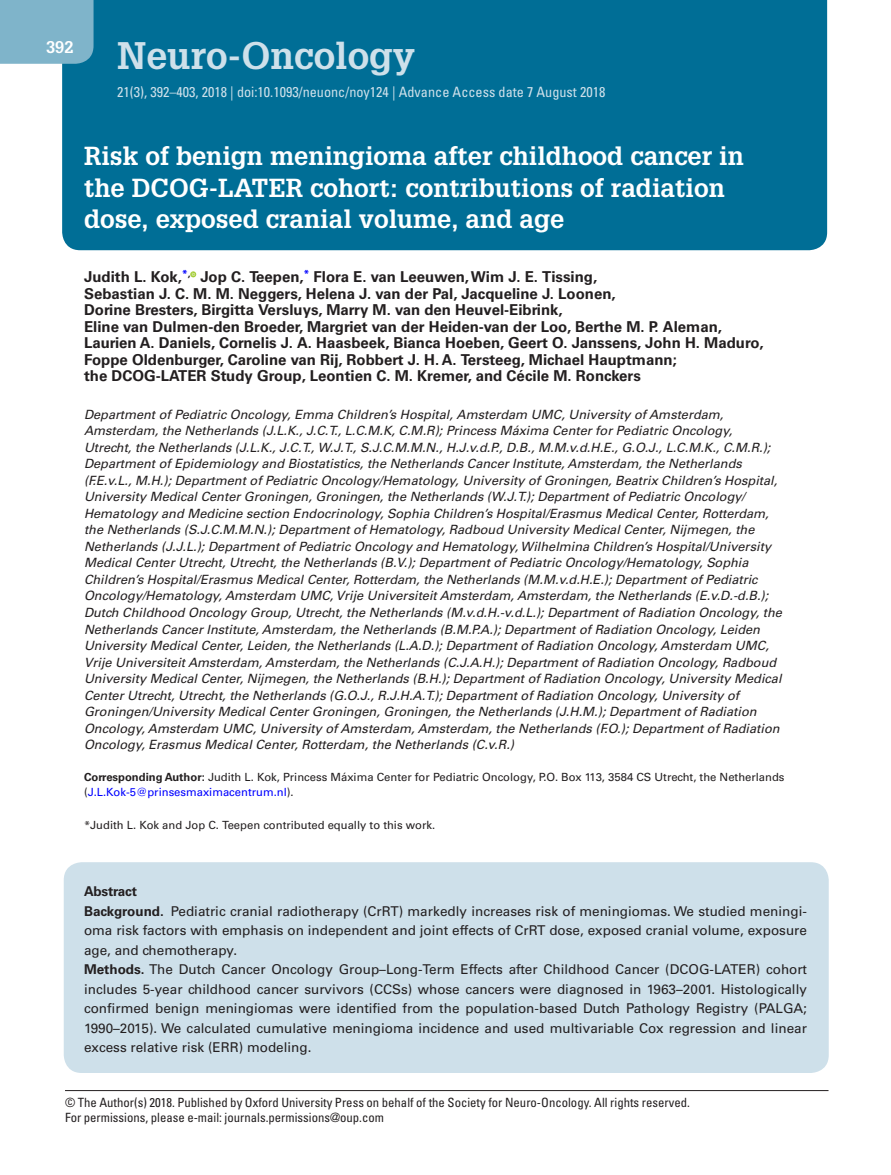
<style>
.page{position:relative;width:891px;height:1175px;background:#fff}
.page>*{position:absolute;margin:0;border:0;box-sizing:border-box;transform-origin:0 0}
.t1{font:700 37.5px "Glypha LT Std";color:#cee0ea}
.t2{font:700 25.5px/31.5px "Glypha LT Std";color:#fff}
.t3{font:700 16.5px "Glypha LT Std";color:#fff}
.t4{font:700 15px/16.5px "Univers LT Std";color:#231f20}
.t5{font:condensed 14.25px "Univers LT Std";color:#cee0ea}
.t6{font:13.5px/19.5px "Univers LT Std";color:#231f20}
.t7{font:italic 12.75px/16.5px "Univers LT Std";color:#231f20}
.t8{font:condensed 12.75px/15px "Univers LT Std";color:#231f20}
.t9{font:11.25px/15px "Univers LT Std";color:#231f20}
.s1{font-weight:700}
.s2{color:#00f}
</style>
<div class="page">
<hr style="left:65px;top:1090px;width:764px;height:1px;background:#231f20">
<div style="left:62px;top:0;width:765px;height:250px;background:#006e96"></div>
<div style="left:0;top:0;width:94px;height:64px;background:#7fb4ca"></div>
<div style="left:64px;top:862px;width:765px;height:211px;background:#cee0ea;border-radius:18px"></div>
<svg style="left:190px;top:271px;width:6px;height:6px"></svg>
<p class="t3" style="left:46px;top:37px;width:29px">392</p>
<h1 class="t1" style="left:117px;top:32px;width:299px">Neuro-Oncology</h1>
<p class="t5" style="left:117px;top:83px;width:490px">21(3), 392–403, 2018 | doi:10.1093/neuonc/noy124 | Advance Access date 7 August 2018</p>
<h2 class="t2" style="left:84px;top:140px;width:661px">Risk of benign meningioma after childhood cancer in the DCOG-LATER cohort: contributions of radiation dose, exposed cranial volume, and age</h2>
<p class="t4" style="left:84px;top:269px;width:681px">Judith L. Kok,<sup>*</sup><sup>,</sup> Jop C. Teepen,<sup>*</sup> Flora E. van Leeuwen, Wim J. E. Tissing,<br>Sebastian J. C. M. M. Neggers, Helena J. van der Pal, Jacqueline J. Loonen,<br>Dorine Bresters, Birgitta Versluys, Marry M. van den Heuvel-Eibrink,<br>Eline van Dulmen-den Broeder, Margriet van der Heiden-van der Loo, Berthe M. P. Aleman, Laurien A. Daniels, Cornelis J. A. Haasbeek, Bianca Hoeben, Geert O. Janssens, John H. Maduro, Foppe Oldenburger, Caroline van Rij, Robbert J. H. A. Tersteeg, Michael Hauptmann;<br>the DCOG-LATER Study Group, Leontien C. M. Kremer, and Cécile M. Ronckers</p>
<p class="t7" style="left:84px;top:406px;width:699px">Department of Pediatric Oncology, Emma Children’s Hospital, Amsterdam UMC, University of Amsterdam, Amsterdam, the Netherlands (J.L.K., J.C.T., L.C.M.K, C.M.R); Princess Máxima Center for Pediatric Oncology, Utrecht, the Netherlands (J.L.K., J.C.T., W.J.T., S.J.C.M.M.N., H.J.v.d.P., D.B., M.M.v.d.H.E., G.O.J., L.C.M.K., C.M.R.); Department of Epidemiology and Biostatistics, the Netherlands Cancer Institute, Amsterdam, the Netherlands (F.E.v.L., M.H.); Department of Pediatric Oncology/Hematology, University of Groningen, Beatrix Children’s Hospital, University Medical Center Groningen, Groningen, the Netherlands (W.J.T.); Department of Pediatric Oncology/ Hematology and Medicine section Endocrinology, Sophia Children’s Hospital/Erasmus Medical Center, Rotterdam, the Netherlands (S.J.C.M.M.N.); Department of Hematology, Radboud University Medical Center, Nijmegen, the Netherlands (J.J.L.); Department of Pediatric Oncology and Hematology, Wilhelmina Children’s Hospital/University Medical Center Utrecht, Utrecht, the Netherlands (B.V.); Department of Pediatric Oncology/Hematology, Sophia Children’s Hospital/Erasmus Medical Center, Rotterdam, the Netherlands (M.M.v.d.H.E.); Department of Pediatric Oncology/Hematology, Amsterdam UMC, Vrije Universiteit Amsterdam, Amsterdam, the Netherlands (E.v.D.-d.B.); Dutch Childhood Oncology Group, Utrecht, the Netherlands (M.v.d.H.-v.d.L.); Department of Radiation Oncology, the Netherlands Cancer Institute, Amsterdam, the Netherlands (B.M.P.A.); Department of Radiation Oncology, Leiden University Medical Center, Leiden, the Netherlands (L.A.D.); Department of Radiation Oncology, Amsterdam UMC, Vrije Universiteit Amsterdam, Amsterdam, the Netherlands (C.J.A.H.); Department of Radiation Oncology, Radboud University Medical Center, Nijmegen, the Netherlands (B.H.); Department of Radiation Oncology, University Medical Center Utrecht, Utrecht, the Netherlands (G.O.J., R.J.H.A.T.); Department of Radiation Oncology, University of Groningen/University Medical Center Groningen, Groningen, the Netherlands (J.H.M.); Department of Radiation Oncology, Amsterdam UMC, University of Amsterdam, Amsterdam, the Netherlands (F.O.); Department of Radiation Oncology, Erasmus Medical Center, Rotterdam, the Netherlands (C.v.R.)</p>
<p class="t9" style="left:84px;top:770px;width:702px"><span class="s1">Corresponding Author:</span> Judith L. Kok, Princess Máxima Center for Pediatric Oncology, P.O. Box 113, 3584 CS Utrecht, the Netherlands (<span class="s2">J.L.Kok-5@prinsesmaximacentrum.nl</span>).</p>
<p class="t9" style="left:84px;top:817px;width:353px">*Judith L. Kok and Jop C. Teepen contributed equally to this work.</p>
<p class="t6" style="left:84px;top:881px;width:725px"><span class="s1">Abstract<br>Background.</span> Pediatric cranial radiotherapy (CrRT) markedly increases risk of meningiomas. We studied meningi&shy;oma risk factors with emphasis on independent and joint effects of CrRT dose, exposed cranial volume, exposure age, and chemotherapy.<br><span class="s1">Methods.</span> The Dutch Cancer Oncology Group–Long-Term Effects after Childhood Cancer (DCOG-LATER) cohort includes 5-year childhood cancer survivors (CCSs) whose cancers were diagnosed in 1963–2001. Histologically confirmed benign meningiomas were identified from the population-based Dutch Pathology Registry (PALGA; 1990–2015). We calculated cumulative meningioma incidence and used multivariable Cox regression and linear excess relative risk (ERR) modeling.</p>
<p class="t8" style="left:65px;top:1095px;width:626px">© The Author(s) 2018. Published by Oxford University Press on behalf of the Society for Neuro-Oncology. All rights reserved.<br>For permissions, please e-mail: journals.permissions@oup.com</p>
</div>
